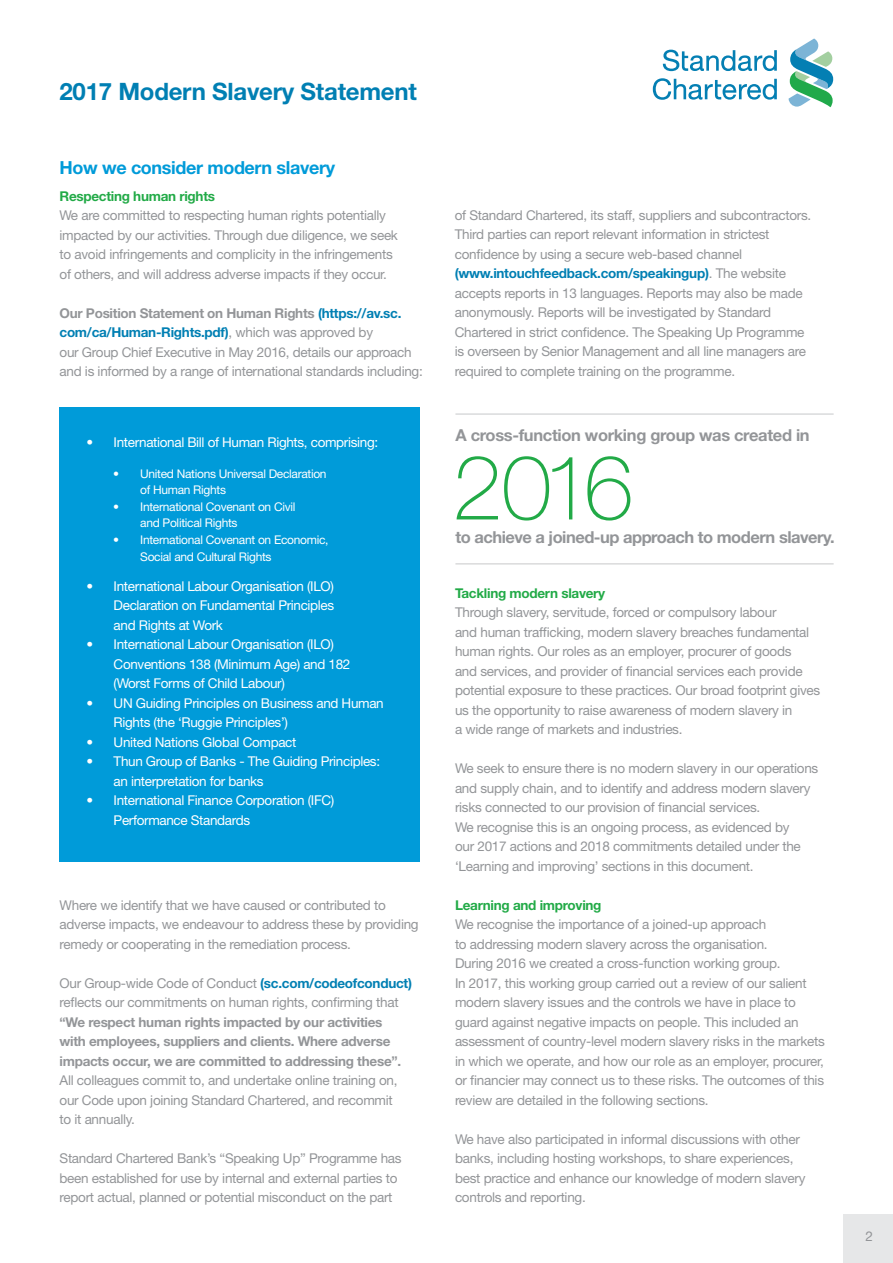
<style>
.page{position:relative;width:893px;height:1263px;background:#fff}
.page>*{position:absolute;margin:0;border:0;box-sizing:border-box;transform-origin:0 0}
.t1{font:100 90px "Helvetica Neue";color:#22aa47}
.t2{font:700 24px "Helvetica Neue";letter-spacing:-.01em;color:#007fb3}
.t3{font:700 18px "Helvetica Neue";letter-spacing:-.02em;color:#009bd9}
.t4{font:700 16.5px "Helvetica Neue";letter-spacing:-.03em;color:#939598}
.t5{font:13.5px/19.5px "Helvetica Neue";letter-spacing:-.02em;color:#939598}
.t6{font:13.5px/19.5px "Helvetica Neue";letter-spacing:-.025em;color:#fff}
.t7{font:700 13.5px/19.5px "Helvetica Neue";letter-spacing:-.02em;color:#939598}
.t8{font:700 13.5px "Helvetica Neue";letter-spacing:-.02em;color:#22aa47}
.t9{font:12px/16.5px "Helvetica Neue";letter-spacing:-.025em;color:#fff}
.s1{font-weight:700}
.s2{font-weight:700;color:#007fb3}
</style>
<div class="page">
<svg style="left:663px;top:50px;width:114px;height:21px"></svg>
<svg style="left:653px;top:78px;width:124px;height:22px"></svg>
<svg style="left:788px;top:39px;width:45px;height:68px"></svg>
<div style="left:60px;top:407px;width:360px;height:455px;background:#009bd9"></div>
<hr style="left:455px;top:564px;width:379px;height:1px;background:#c7c8ca">
<hr style="left:455px;top:414px;width:379px;height:1px;background:#c7c8ca">
<div style="left:844px;top:1214px;width:49px;height:49px;background:#e6e7e8"></div>
<h2 class="t2" style="left:60px;top:77px;width:359px">2017 Modern Slavery Statement</h2>
<h3 class="t3" style="left:60px;top:156px;width:277px">How we consider modern slavery</h3>
<p class="t8" style="left:60px;top:187px;width:157px">Respecting human rights</p>
<p class="t5" style="left:60px;top:205px;width:340px">We are committed to respecting human rights potentially impacted by our activities. Through due diligence, we seek to avoid infringements and complicity in the infringements of others, and will address adverse impacts if they occur.</p>
<p class="t5" style="left:60px;top:303px;width:365px"><span class="s1">Our Position Statement on Human Rights</span> <span class="s2">(https://av.sc. com/ca/Human-Rights.pdf)</span>, which was approved by<br>our Group Chief Executive in May 2016, details our approach and is informed by a range of international standards including:</p>
<p class="t6" style="left:87px;top:432px;width:293px">• International Bill of Human Rights, comprising:</p>
<p class="t9" style="left:140px;top:465px;width:188px;text-indent:-27px">• United Nations Universal Declaration of Human Rights</p>
<p class="t9" style="left:140px;top:498px;width:157px;text-indent:-27px">• International Covenant on Civil and Political Rights</p>
<p class="t9" style="left:140px;top:531px;width:190px;text-indent:-27px">• International Covenant on Economic,<br>Social and Cultural Rights</p>
<p class="t6" style="left:114px;top:576px;width:222px;text-align:justify;text-indent:-27px">• International Labour Organisation (ILO)<br>Declaration on Fundamental Principles and Rights at Work</p>
<p class="t6" style="left:114px;top:634px;width:238px;text-indent:-27px">• International Labour Organisation (ILO)<br>Conventions 138 (Minimum Age) and 182 (Worst Forms of Child Labour)</p>
<p class="t6" style="left:114px;top:693px;width:272px;text-indent:-27px">• UN Guiding Principles on Business and Human<br>Rights (the ‘Ruggie Principles’)</p>
<p class="t6" style="left:87px;top:732px;width:211px">• United Nations Global Compact</p>
<p class="t6" style="left:114px;top:751px;width:268px;text-indent:-27px">• Thun Group of Banks - The Guiding Principles: an interpretation for banks</p>
<p class="t6" style="left:114px;top:790px;width:222px;text-indent:-27px">• International Finance Corporation (IFC)<br>Performance Standards</p>
<p class="t5" style="left:60px;top:895px;width:361px">Where we identify that we have caused or contributed to adverse impacts, we endeavour to address these by providing remedy or cooperating in the remediation process.</p>
<p class="t5" style="left:60px;top:973px;width:354px">Our Group-wide Code of Conduct <span class="s2">(sc.com/codeofconduct) </span>reflects our commitments on human rights, confirming that</p>
<p class="t7" style="left:60px;top:1012px;width:343px">“We respect human rights impacted by our activities with employees, suppliers and clients. Where adverse impacts occur, we are committed to addressing these”.</p>
<p class="t5" style="left:60px;top:1070px;width:339px">All colleagues commit to, and undertake online training on, our Code upon joining Standard Chartered, and recommit to it annually.</p>
<p class="t5" style="left:60px;top:1148px;width:344px">Standard Chartered Bank’s “Speaking Up” Programme has been established for use by internal and external parties to report actual, planned or potential misconduct on the part</p>
<p class="t5" style="left:455px;top:205px;width:358px">of Standard Chartered, its staff, suppliers and subcontractors.<br>Third parties can report relevant information in strictest confidence by using a secure web-based channel <span class="s2">(www.intouchfeedback.com/speakingup)</span>. The website accepts reports in 13 languages. Reports may also be made anonymously. Reports will be investigated by Standard Chartered in strict confidence. The Speaking Up Programme is overseen by Senior Management and all line managers are required to complete training on the programme.</p>
<p class="t4" style="left:455px;top:424px;width:356px">A cross-function working group was created in</p>
<h1 class="t1" style="left:452px;top:437px;width:183px">2016</h1>
<p class="t4" style="left:455px;top:527px;width:381px">to achieve a joined-up approach to modern slavery.</p>
<p class="t8" style="left:455px;top:585px;width:152px">Tackling modern slavery</p>
<p class="t5" style="left:455px;top:603px;width:367px">Through slavery, servitude, forced or compulsory labour<br>and human trafficking, modern slavery breaches fundamental human rights. Our roles as an employer, procurer of goods<br>and services, and provider of financial services each provide potential exposure to these practices. Our broad footprint gives us the opportunity to raise awareness of modern slavery in<br>a wide range of markets and industries.</p>
<p class="t5" style="left:455px;top:758px;width:365px">We seek to ensure there is no modern slavery in our operations and supply chain, and to identify and address modern slavery risks connected to our provision of financial services.<br>We recognise this is an ongoing process, as evidenced by<br>our 2017 actions and 2018 commitments detailed under the ‘Learning and improving’ sections in this document.</p>
<p class="t8" style="left:455px;top:897px;width:148px">Learning and improving</p>
<p class="t5" style="left:455px;top:914px;width:371px">We recognise the importance of a joined-up approach<br>to addressing modern slavery across the organisation.<br>During 2016 we created a cross-function working group.<br>In 2017, this working group carried out a review of our salient modern slavery issues and the controls we have in place to guard against negative impacts on people. This included an assessment of country-level modern slavery risks in the markets in which we operate, and how our role as an employer, procurer, or financier may connect us to these risks. The outcomes of this review are detailed in the following sections.</p>
<p class="t5" style="left:455px;top:1129px;width:352px">We have also participated in informal discussions with other banks, including hosting workshops, to share experiences, best practice and enhance our knowledge of modern slavery controls and reporting.</p>
<p class="t5" style="left:865px;top:1226px;width:9px">2</p>
</div>
